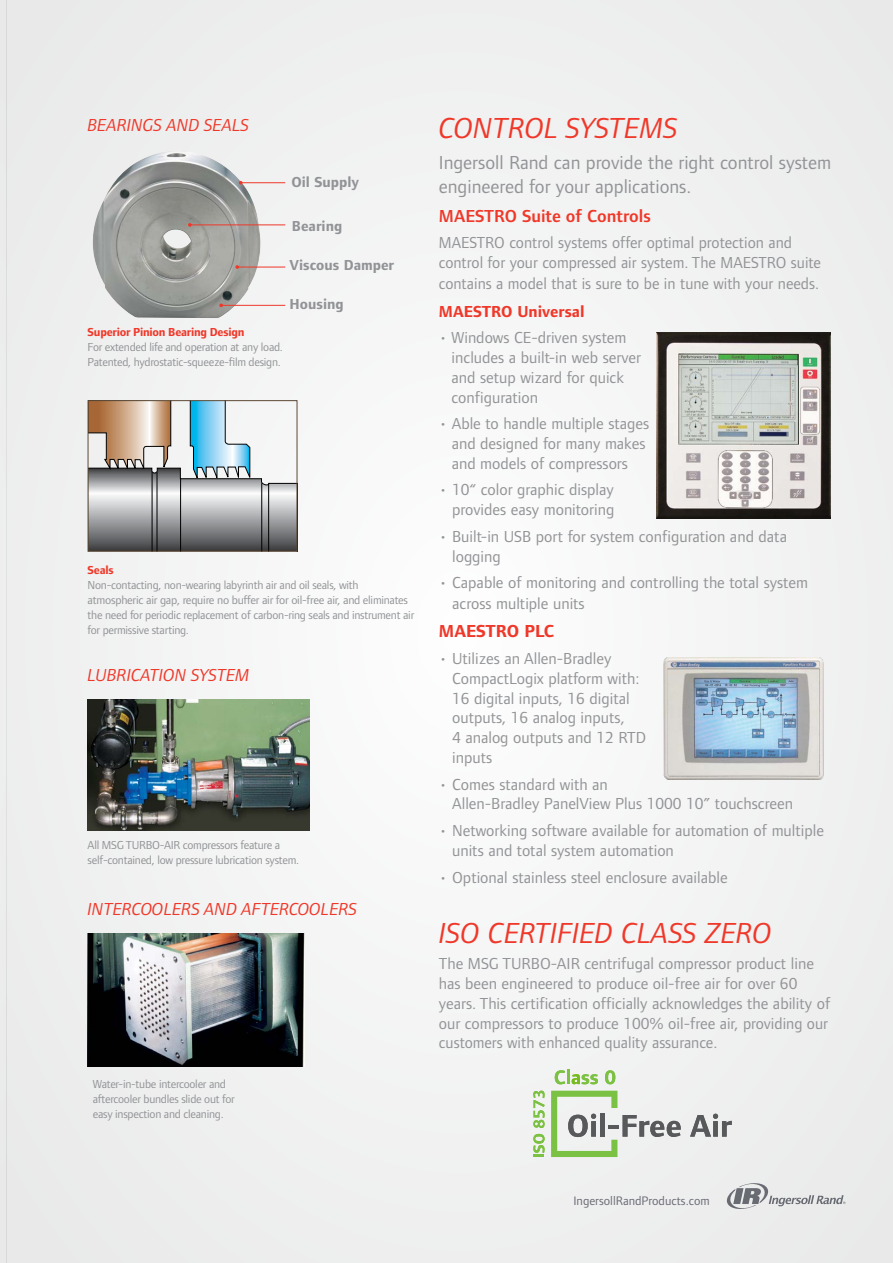
<style>
.page{position:relative;width:893px;height:1263px;background:#fff}
.page>*{position:absolute;margin:0;border:0;box-sizing:border-box;transform-origin:0 0}
.t1{font:italic 30px "Foundry Form Sans";color:#ef3829}
.t2{font:19.5px/24px "Foundry Form Sans";color:#919396}
.t3{font:italic 18px "Foundry Form Sans";color:#ef3829}
.t4{font:600 18px "Foundry Form Sans";color:#ef3829}
.t5{font:700 18px "Foundry Form Sans";color:#ef3829}
.t6{font:16.5px/19.8px "Foundry Form Sans";color:#919396}
.t7{font:700 16.5px "Foundry Form Sans";color:#ef3829}
.t8{font:700 15px "Foundry Form Sans";color:#919396}
.t9{font:12.75px "Foundry Form Sans";color:#696b73}
.t10{font:12px/15px "Foundry Form Sans";letter-spacing:-.02em;color:#919396}
.t11{font:700 12px "Foundry Form Sans";letter-spacing:-.02em;color:#ef3829}
</style>
<div class="page">
<div style="left:6px;top:0;width:886px;height:1263px;background:#f1f1f2"></div>
<svg style="left:726px;top:1183px;width:119px;height:26px"></svg>
<div style="left:0;top:0;width:6px;height:1263px;background:#ececed"></div>
<img style="left:88px;top:699px;width:221px;height:131px">
<img style="left:88px;top:933px;width:216px;height:133px">
<img style="left:663px;top:657px;width:161px;height:123px">
<img style="left:656px;top:332px;width:174px;height:186px">
<img style="left:92px;top:151px;width:169px;height:167px">
<hr style="left:241px;top:182px;width:44px;height:1px;background:#ef3829">
<hr style="left:190px;top:224px;width:95px;height:1px;background:#ef3829">
<svg style="left:188px;top:223px;width:4px;height:4px"></svg>
<hr style="left:237px;top:267px;width:48px;height:1px;background:#ef3829">
<svg style="left:235px;top:265px;width:4px;height:4px"></svg>
<hr style="left:221px;top:305px;width:64px;height:1px;background:#ef3829">
<svg style="left:219px;top:303px;width:4px;height:4px"></svg>
<svg style="left:90px;top:402px;width:205px;height:148px"></svg>
<hr style="left:157px;top:472px;width:1px;height:79px;background:#000">
<hr style="left:152px;top:472px;width:1px;height:79px;background:#000">
<hr style="left:180px;top:479px;width:1px;height:72px;background:#000">
<hr style="left:261px;top:483px;width:1px;height:68px;background:#000">
<hr style="left:268px;top:484px;width:1px;height:67px;background:#000">
<div style="left:88px;top:400px;width:209px;height:152px;border:1px solid #5d4935"></div>
<svg style="left:551px;top:1091px;width:129px;height:66px"></svg>
<svg style="left:690px;top:1114px;width:41px;height:23px"></svg>
<svg style="left:533px;top:1134px;width:11px;height:23px"></svg>
<svg style="left:533px;top:1091px;width:11px;height:37px"></svg>
<svg style="left:554px;top:1070px;width:11px;height:14px"></svg>
<hr style="left:566px;top:1070px;width:3px;height:14px;background:#7ac144">
<svg style="left:571px;top:1074px;width:27px;height:10px"></svg>
<svg style="left:605px;top:1070px;width:10px;height:14px"></svg>
<p class="t3" style="left:88px;top:115px;width:163px">BEARINGS AND SEALS</p>
<p class="t8" style="left:291px;top:174px;width:69px">Oil Supply</p>
<p class="t8" style="left:292px;top:217px;width:52px">Bearing</p>
<p class="t8" style="left:289px;top:257px;width:106px">Viscous Damper</p>
<p class="t8" style="left:289px;top:295px;width:55px">Housing</p>
<p class="t11" style="left:88px;top:325px;width:158px">Superior Pinion Bearing Design</p>
<p class="t10" style="left:88px;top:340px;width:197px">For extended life and operation at any load.<br>Patented, hydrostatic-squeeze-film design.</p>
<p class="t11" style="left:88px;top:562px;width:28px">Seals</p>
<p class="t10" style="left:88px;top:577px;width:328px">Non-contacting, non-wearing labyrinth air and oil seals, with atmospheric air gap, require no buffer air for oil-free air, and eliminates the need for periodic replacement of carbon-ring seals and instrument air for permissive starting.</p>
<p class="t3" style="left:88px;top:664px;width:163px">LUBRICATION SYSTEM</p>
<p class="t10" style="left:88px;top:838px;width:213px">All MSG TURBO-AIR compressors feature a self-contained, low pressure lubrication system.</p>
<p class="t3" style="left:88px;top:899px;width:271px">INTERCOOLERS AND AFTERCOOLERS</p>
<p class="t10" style="left:93px;top:1077px;width:143px">Water-in-tube intercooler and aftercooler bundles slide out for easy inspection and cleaning.</p>
<h1 class="t1" style="left:439px;top:112px;width:240px">CONTROL SYSTEMS</h1>
<p class="t2" style="left:439px;top:151px;width:394px">Ingersoll Rand can provide the right control system engineered for your applications.</p>
<p class="t4" style="left:439px;top:205px;width:213px">MAESTRO Suite of Controls</p>
<p class="t6" style="left:439px;top:232px;width:383px;line-height:20.4px">MAESTRO control systems offer optimal protection and control for your compressed air system. The MAESTRO suite contains a model that is sure to be in tune with your needs.</p>
<p class="t7" style="left:439px;top:301px;width:147px">MAESTRO Universal</p>
<p class="t6" style="left:451px;top:328px;width:191px;text-indent:-13px">• Windows CE-driven system includes a built-in web server and setup wizard for quick configuration</p>
<p class="t6" style="left:439px;top:414px;width:212px;text-align:center">• Able to handle multiple stages and designed for many makes and models of compressors</p>
<p class="t6" style="left:439px;top:480px;width:177px;text-align:right">• 10“ color graphic display provides easy monitoring</p>
<p class="t6" style="left:452px;top:526px;width:336px;text-indent:-13px">• Built-in USB port for system configuration and data logging</p>
<p class="t6" style="left:452px;top:572px;width:357px;line-height:21px;text-indent:-13px">• Capable of monitoring and controlling the total system across multiple units</p>
<p class="t5" style="left:439px;top:621px;width:117px">MAESTRO PLC</p>
<p class="t6" style="left:452px;top:648px;width:195px;text-indent:-13px">• Utilizes an Allen-Bradley<br>CompactLogix platform with:<br>16 digital inputs, 16 digital outputs, 16 analog inputs,<br>4 analog outputs and 12 RTD inputs</p>
<p class="t6" style="left:452px;top:774px;width:342px;text-indent:-13px">• Comes standard with an<br>Allen-Bradley PanelView Plus 1000 10” touchscreen</p>
<p class="t6" style="left:452px;top:820px;width:373px;text-indent:-13px">• Networking software available for automation of multiple units and total system automation</p>
<p class="t6" style="left:439px;top:868px;width:290px">• Optional stainless steel enclosure available</p>
<h1 class="t1" style="left:439px;top:916px;width:334px">ISO CERTIFIED CLASS ZERO</h1>
<p class="t6" style="left:439px;top:954px;width:393px">The MSG TURBO-AIR centrifugal compressor product line has been engineered to produce oil-free air for over 60 years. This certification officially acknowledges the ability of our compressors to produce 100% oil-free air, providing our customers with enhanced quality assurance.</p>
<p class="t9" style="left:573px;top:1193px;width:138px">IngersollRandProducts.com</p>
</div>
